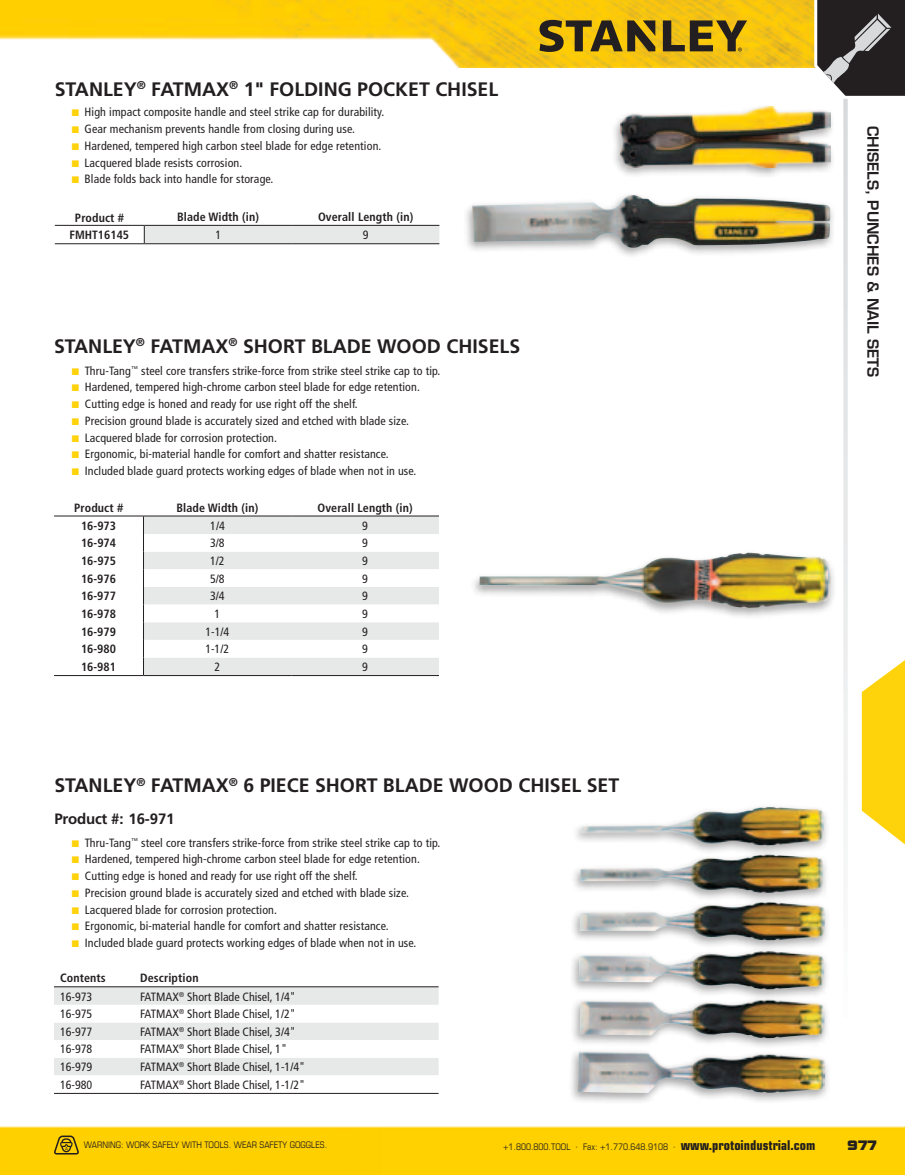
<style>
.page{position:relative;width:905px;height:1175px;background:#fff}
.page>*{position:absolute;margin:0;border:0;box-sizing:border-box;transform-origin:0 0}
.t1{font:700 19.5px "Frutiger LT Std";color:#231f20}
.t2{font:600 15px "Eurostile LT Std";color:#231f20}
.t3{font:700 15px "Frutiger LT Std";letter-spacing:-.01em;color:#231f20}
.t4{font:14.25px "Bolt EF";color:#231f20}
.t5{font:condensed 12px "Frutiger LT Std";letter-spacing:.01em;color:#231f20}
.t6{font:700 condensed 12px "Frutiger LT Std";letter-spacing:.01em;color:#231f20}
.t7{font:condensed 9px "Eurostile LT Std";color:#231f20}
.s1{color:#ffd30c}
.s2{font-weight:700;font-size:13.5px}
</style>
<div class="page">
<img style="left:0;top:0;width:812px;height:68px">
<svg style="left:812px;top:0;width:92px;height:102px;background:#5b5855"></svg>
<svg style="left:539px;top:20px;width:116px;height:32px;background:#896f16"></svg>
<svg style="left:663px;top:20px;width:84px;height:31px;background:#8f7518"></svg>
<img style="left:904px;top:1097px;width:1px;height:77px">
<div style="left:0;top:1126px;width:904px;height:48px;background:#ffd100"></div>
<svg style="left:843px;top:99px;width:4px;height:747px;fill:#e9eaeb"></svg>
<svg style="left:54px;top:1134px;width:26px;height:21px"></svg>
<svg style="left:861px;top:661px;width:43px;height:183px"></svg>
<div style="left:144px;top:226px;width:295px;height:17px;background:#e7e8e8"></div>
<hr style="left:55px;top:243px;width:89px;height:1px;background:#231f20">
<hr style="left:144px;top:243px;width:148px;height:1px;background:#231f20">
<hr style="left:292px;top:243px;width:147px;height:1px;background:#231f20">
<hr style="left:55px;top:225px;width:89px;height:1px;background:#231f20">
<hr style="left:144px;top:225px;width:148px;height:1px;background:#231f20">
<hr style="left:292px;top:225px;width:147px;height:1px;background:#231f20">
<div style="left:610px;top:103px;width:226px;height:76px;background:#231f20;opacity:.4"></div>
<img style="left:620px;top:106px;width:210px;height:61px">
<hr style="left:54px;top:515px;width:89px;height:1px;background:#231f20">
<hr style="left:143px;top:515px;width:148px;height:1px;background:#231f20">
<hr style="left:291px;top:515px;width:148px;height:1px;background:#231f20">
<hr style="left:291px;top:675px;width:148px;height:1px;background:#231f20">
<hr style="left:143px;top:675px;width:148px;height:1px;background:#231f20">
<hr style="left:54px;top:675px;width:89px;height:1px;background:#231f20">
<svg style="left:143px;top:516px;width:296px;height:159px"></svg>
<div style="left:469px;top:548px;width:367px;height:71px;background:#231f20;opacity:.4"></div>
<img style="left:479px;top:553px;width:351px;height:55px">
<div style="left:567px;top:803px;width:263px;height:301px;background:#231f20;opacity:.4"></div>
<img style="left:579px;top:807px;width:246px;height:145px">
<svg style="left:54px;top:987px;width:384px;height:106px"></svg>
<hr style="left:54px;top:986px;width:80px;height:1px;background:#231f20">
<hr style="left:134px;top:986px;width:304px;height:1px;background:#231f20">
<hr style="left:134px;top:1093px;width:304px;height:1px;background:#231f20">
<hr style="left:54px;top:1093px;width:80px;height:1px;background:#231f20">
<div style="left:462px;top:191px;width:374px;height:68px;background:#231f20;opacity:.4"></div>
<img style="left:472px;top:195px;width:358px;height:53px">
<h1 class="t1" style="left:55px;top:78px;width:423px">STANLEY<sup>®</sup> FATMAX<sup>®</sup> 1" FOLDING POCKET CHISEL</h1>
<p class="t5" style="left:72px;top:105px;width:314px"><span class="s1">■</span> High impact composite handle and steel strike cap for durability.</p>
<p class="t5" style="left:72px;top:122px;width:285px"><span class="s1">■</span> Gear mechanism prevents handle from closing during use.</p>
<p class="t5" style="left:72px;top:139px;width:311px"><span class="s1">■</span> Hardened, tempered high carbon steel blade for edge retention.</p>
<p class="t5" style="left:72px;top:155px;width:172px"><span class="s1">■</span> Lacquered blade resists corrosion.</p>
<p class="t5" style="left:72px;top:172px;width:203px"><span class="s1">■</span> Blade folds back into handle for storage.</p>
<p class="t6" style="left:75px;top:210px;width:51px">Product #</p>
<p class="t6" style="left:177px;top:210px;width:83px">Blade Width (in)</p>
<p class="t6" style="left:318px;top:210px;width:97px">Overall Length (in)</p>
<p class="t6" style="left:70px;top:228px;width:61px">FMHT16145</p>
<p class="t5" style="left:215px;top:228px;width:7px">1</p>
<p class="t5" style="left:363px;top:228px;width:7px">9</p>
<h1 class="t1" style="left:54px;top:334px;width:270px">STANLEY<sup>®</sup> FATMAX<sup>®</sup> SHORT BLA</h1>
<h1 class="t1" style="left:347px;top:334px;width:143px">DE WOOD CHISELS</h1>
<p class="t5" style="left:72px;top:363px;width:370px"><span class="s1">■</span> Thru-Tang<sup>™</sup> steel core transfers strike-force from strike steel strike cap to tip.</p>
<p class="t5" style="left:72px;top:380px;width:349px"><span class="s1">■</span> Hardened, tempered high-chrome carbon steel blade for edge retention.</p>
<p class="t5" style="left:72px;top:397px;width:287px"><span class="s1">■</span> Cutting edge is honed and ready for use right off the shelf.</p>
<p class="t5" style="left:72px;top:414px;width:338px"><span class="s1">■</span> Precision ground blade is accurately sized and etched with blade size.</p>
<p class="t5" style="left:72px;top:430px;width:207px"><span class="s1">■</span> Lacquered blade for corrosion protection.</p>
<p class="t5" style="left:72px;top:447px;width:318px"><span class="s1">■</span> Ergonomic, bi-material handle for comfort and shatter resistance.</p>
<p class="t5" style="left:72px;top:464px;width:346px"><span class="s1">■</span> Included blade guard protects working edges of blade when not in use.</p>
<p class="t6" style="left:74px;top:501px;width:51px">Product #</p>
<p class="t6" style="left:176px;top:500px;width:83px">Blade Width (in)</p>
<p class="t6" style="left:317px;top:500px;width:97px">Overall Length (in)</p>
<p class="t6" style="left:81px;top:518px;width:36px">16-973</p>
<p class="t5" style="left:210px;top:518px;width:16px">1/4</p>
<p class="t5" style="left:362px;top:518px;width:7px">9</p>
<p class="t6" style="left:81px;top:536px;width:36px">16-974</p>
<p class="t5" style="left:210px;top:536px;width:16px">3/8</p>
<p class="t5" style="left:362px;top:536px;width:7px">9</p>
<p class="t6" style="left:81px;top:553px;width:36px">16-975</p>
<p class="t5" style="left:210px;top:554px;width:16px">1/2</p>
<p class="t5" style="left:362px;top:554px;width:7px">9</p>
<p class="t6" style="left:81px;top:571px;width:36px">16-976</p>
<p class="t5" style="left:210px;top:571px;width:16px">5/8</p>
<p class="t5" style="left:362px;top:571px;width:7px">9</p>
<p class="t6" style="left:81px;top:589px;width:36px">16-977</p>
<p class="t5" style="left:210px;top:589px;width:16px">3/4</p>
<p class="t5" style="left:362px;top:589px;width:7px">9</p>
<p class="t6" style="left:81px;top:606px;width:36px">16-978</p>
<p class="t5" style="left:214px;top:607px;width:7px">1</p>
<p class="t5" style="left:362px;top:607px;width:7px">9</p>
<p class="t6" style="left:81px;top:624px;width:36px">16-979</p>
<p class="t5" style="left:205px;top:624px;width:25px">1-1/4</p>
<p class="t5" style="left:362px;top:624px;width:7px">9</p>
<p class="t6" style="left:81px;top:642px;width:36px">16-980</p>
<p class="t5" style="left:205px;top:642px;width:25px">1-1/2</p>
<p class="t5" style="left:362px;top:642px;width:7px">9</p>
<p class="t6" style="left:81px;top:659px;width:36px">16-981</p>
<p class="t5" style="left:214px;top:659px;width:7px">2</p>
<p class="t5" style="left:362px;top:659px;width:7px">9</p>
<h1 class="t1" style="left:54px;top:774px;width:341px">STANLEY<sup>®</sup> FATMAX<sup>®</sup> 6 PIECE SHORT BLA</h1>
<h1 class="t1" style="left:419px;top:774px;width:143px">DE WOOD CHISEL</h1>
<h1 class="t1" style="left:586px;top:774px;width:22px">SET</h1>
<p class="t3" style="left:54px;top:809px;width:122px">PRODUCT #: 16-971</p>
<p class="t5" style="left:72px;top:835px;width:370px"><span class="s1">■</span> Thru-Tang<sup>™</sup> steel core transfers strike-force from strike steel strike cap to tip.</p>
<p class="t5" style="left:72px;top:852px;width:349px"><span class="s1">■</span> Hardened, tempered high-chrome carbon steel blade for edge retention.</p>
<p class="t5" style="left:72px;top:869px;width:287px"><span class="s1">■</span> Cutting edge is honed and ready for use right off the shelf.</p>
<p class="t5" style="left:72px;top:885px;width:338px"><span class="s1">■</span> Precision ground blade is accurately sized and etched with blade size.</p>
<p class="t5" style="left:72px;top:902px;width:207px"><span class="s1">■</span> Lacquered blade for corrosion protection.</p>
<p class="t5" style="left:72px;top:919px;width:318px"><span class="s1">■</span> Ergonomic, bi-material handle for comfort and shatter resistance.</p>
<p class="t5" style="left:72px;top:936px;width:346px"><span class="s1">■</span> Included blade guard protects working edges of blade when not in use.</p>
<p class="t6" style="left:60px;top:971px;width:47px">Contents</p>
<p class="t6" style="left:140px;top:971px;width:60px">Description</p>
<p class="t5" style="left:60px;top:989px;width:34px">16-973</p>
<p class="t5" style="left:140px;top:989px;width:157px">FATMAX<sup>®</sup> Short Blade Chisel, 1/4"</p>
<p class="t5" style="left:60px;top:1007px;width:34px">16-975</p>
<p class="t5" style="left:140px;top:1007px;width:157px">FATMAX<sup>®</sup> Short Blade Chisel, 1/2"</p>
<p class="t5" style="left:60px;top:1024px;width:34px">16-977</p>
<p class="t5" style="left:140px;top:1024px;width:157px">FATMAX<sup>®</sup> Short Blade Chisel, 3/4"</p>
<p class="t5" style="left:60px;top:1042px;width:34px">16-978</p>
<p class="t5" style="left:140px;top:1042px;width:148px">FATMAX<sup>®</sup> Short Blade Chisel, 1"</p>
<p class="t5" style="left:60px;top:1059px;width:34px">16-979</p>
<p class="t5" style="left:140px;top:1059px;width:167px">FATMAX<sup>®</sup> Short Blade Chisel, 1-1/4"</p>
<p class="t5" style="left:60px;top:1077px;width:34px">16-980</p>
<p class="t5" style="left:140px;top:1077px;width:167px">FATMAX<sup>®</sup> Short Blade Chisel, 1-1/2"</p>
<p class="t2" style="left:882px;top:126px;width:252px;rotate:90deg">Chisels, Punches &amp; Nail Sets</p>
<p class="t7" style="left:84px;top:1139px;width:245px">WARNING: WORK SAFELY WITH TOOLS. WEAR SAFETY GOGGLES.</p>
<p class="t7" style="left:503px;top:1141px;width:314px">+1.800.800.TOOL · Fax: +1.770.648.9108 · <span class="s2">www.protoindustrial.com</span></p>
<p class="t4" style="left:847px;top:1137px;width:31px">977</p>
</div>
